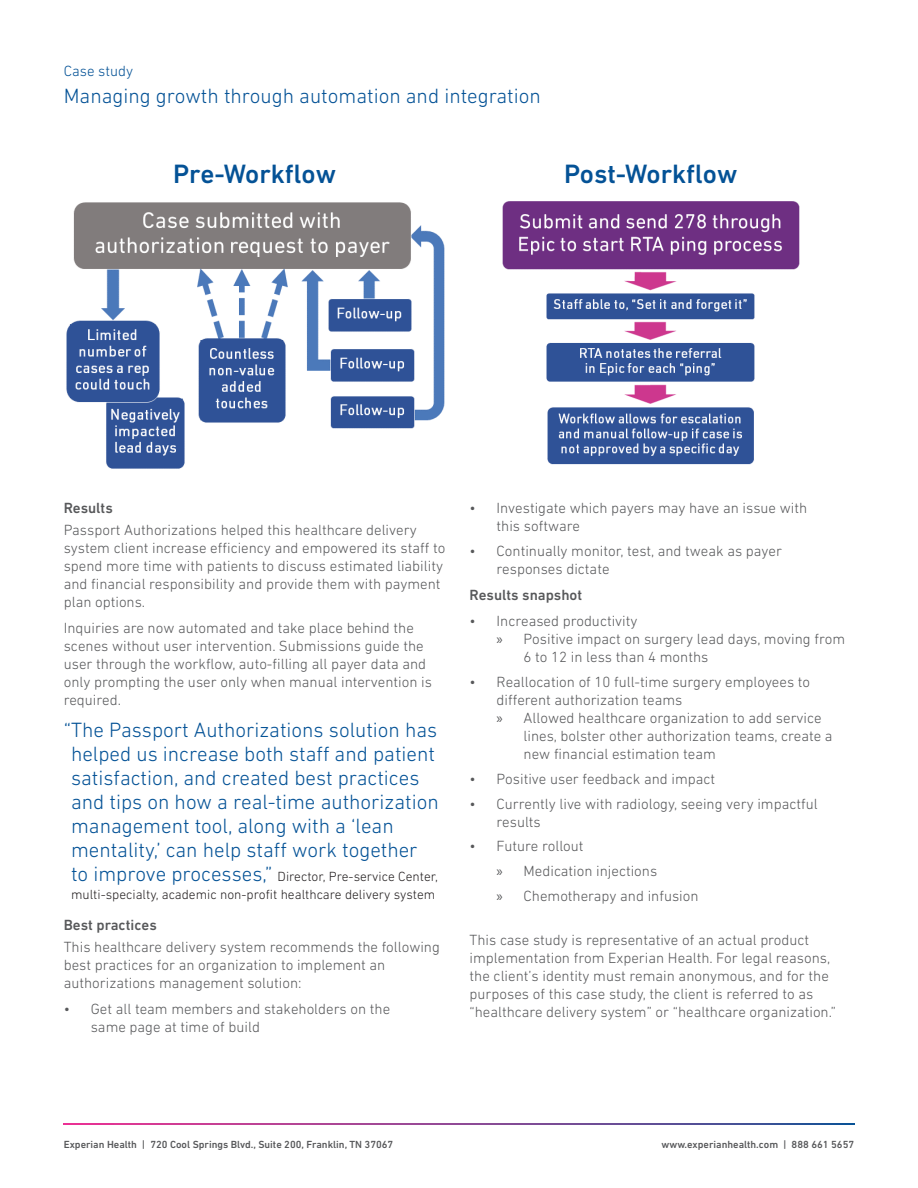
<style>
.page{position:relative;width:918px;height:1188px;background:#fff}
.page>*{position:absolute;margin:0;border:0;box-sizing:border-box;transform-origin:0 0}
.Body_HEADER{font:500 27px "DIN Next W1 G";color:#045296}
.Body_text{font:300 21px/24px "DIN Next W1 G";color:#045296}
.Running_header_16_19{font:300 21px "DIN Next W1 G";color:#045296}
.Introduction_11_13{font:300 15px/18px "DIN Next W1 G";color:#57585a}
.Body_text-2{font:300 15px/18px "DIN Next W1 G";color:#57585a}
.Sub_heading_1{font:500 15px "DIN Next W1 G";color:#57585a}
.Body_text-3{font:500 15px "DIN Next W1 G";color:#57585a}
.Running_sub_header_1{font:300 15px "DIN Next W1 G";color:#045296}
.Body_text-4{font:300 13.5px/18px "DIN Next W1 G";color:#231f20}
.t1{font:500 10.5px "DIN Next W1 G";color:#57585a}
.s1{font-size:21px;color:#045296}
.s2{font-family:"Myriad Pro";font-weight:400}
</style>
<div class="page">
<svg style="left:64px;top:1123px;width:790px;height:1px"></svg>
<img style="left:66px;top:202px;width:379px;height:267px">
<img style="left:502px;top:201px;width:298px;height:264px">
<p class="Running_sub_header_1" style="left:64px;top:62px;width:71px">Case study</p>
<p class="Running_header_16_19" style="left:64px;top:84px;width:479px">Managing growth through automation and integration</p>
<p class="Body_HEADER" style="left:173px;top:158px;width:164px">Pre-Workflow</p>
<p class="Body_HEADER" style="left:564px;top:158px;width:175px">Post-Workflow</p>
<p class="Sub_heading_1" style="left:64px;top:499px;width:51px">Results</p>
<p class="Body_text-2" style="left:64px;top:520px;width:383px">Passport Authorizations helped this healthcare delivery system client increase efficiency and empowered its staff to spend more time with patients to discuss estimated liability and financial responsibility and provide them with payment plan options.</p>
<p class="Body_text-2" style="left:64px;top:619px;width:370px">Inquiries are now automated and take place behind the scenes without user intervention. Submissions guide the user through the workflow, auto-filling all payer data and only prompting the user only when manual intervention is required.</p>
<p class="Body_text" style="left:71px;top:718px;width:369px;text-indent:-7px">“The Passport Authorizations solution has helped us increase both staff and patient satisfaction, and created best practices and tips on how a real-time authorization management tool, along with a ‘lean mentality,’ can help staff work together</p>
<p class="Body_text-4" style="left:71px;top:867px;width:369px"><span class="s1">to improve processes,”</span> Director, Pre-service Center, multi-specialty, academic non-profit healthcare delivery system</p>
<p class="Sub_heading_1" style="left:64px;top:916px;width:95px">Best practices</p>
<p class="Body_text-2" style="left:64px;top:937px;width:378px">This healthcare delivery system recommends the following best practices for an organization to implement an authorizations management solution:</p>
<p class="Introduction_11_13" style="left:91px;top:1000px;width:301px;text-indent:-27px">• Get all team members and stakeholders on the same page at time of build</p>
<p class="Introduction_11_13" style="left:497px;top:499px;width:312px;text-indent:-27px">• Investigate which payers may have an issue with this software</p>
<p class="Introduction_11_13" style="left:497px;top:541px;width:287px;text-indent:-27px">• Continually monitor, test, and tweak as payer responses dictate</p>
<p class="Body_text-3" style="left:470px;top:586px;width:114px">Results snapshot</p>
<p class="Introduction_11_13" style="left:470px;top:612px;width:169px">• Increased productivity</p>
<p class="Introduction_11_13" style="left:524px;top:630px;width:323px;text-indent:-27px"><span class="s2">»</span> Positive impact on surgery lead days, moving from<br>6 to 12 in less than 4 months</p>
<p class="Introduction_11_13" style="left:497px;top:673px;width:315px;text-indent:-27px">• Reallocation of 10 full-time surgery employees to different authorization teams</p>
<p class="Introduction_11_13" style="left:524px;top:709px;width:310px;text-indent:-27px"><span class="s2">»</span> Allowed healthcare organization to add service lines, bolster other authorization teams, create a new financial estimation team</p>
<p class="Introduction_11_13" style="left:470px;top:770px;width:247px">• Positive user feedback and impact</p>
<p class="Introduction_11_13" style="left:497px;top:794px;width:323px;text-indent:-27px">• Currently live with radiology, seeing very impactful results</p>
<p class="Introduction_11_13" style="left:470px;top:837px;width:115px">• Future rollout</p>
<p class="Introduction_11_13" style="left:497px;top:862px;width:162px"><span class="s2">»</span> Medication injections</p>
<p class="Introduction_11_13" style="left:497px;top:887px;width:203px"><span class="s2">»</span> Chemotherapy and infusion</p>
<p class="Introduction_11_13" style="left:470px;top:931px;width:368px">This case study is representative of an actual product implementation from Experian Health. For legal reasons, the client’s identity must remain anonymous, and for the purposes of this case study, the client is referred to as “healthcare delivery system” or “healthcare organization.”</p>
<p class="t1" style="left:64px;top:1139px;width:331px">Experian Health | 720 Cool Springs Blvd., Suite 200, Franklin, TN 37067</p>
<p class="t1" style="left:662px;top:1139px;width:194px">www.experianhealth.com | 888 661 5657</p>
</div>
